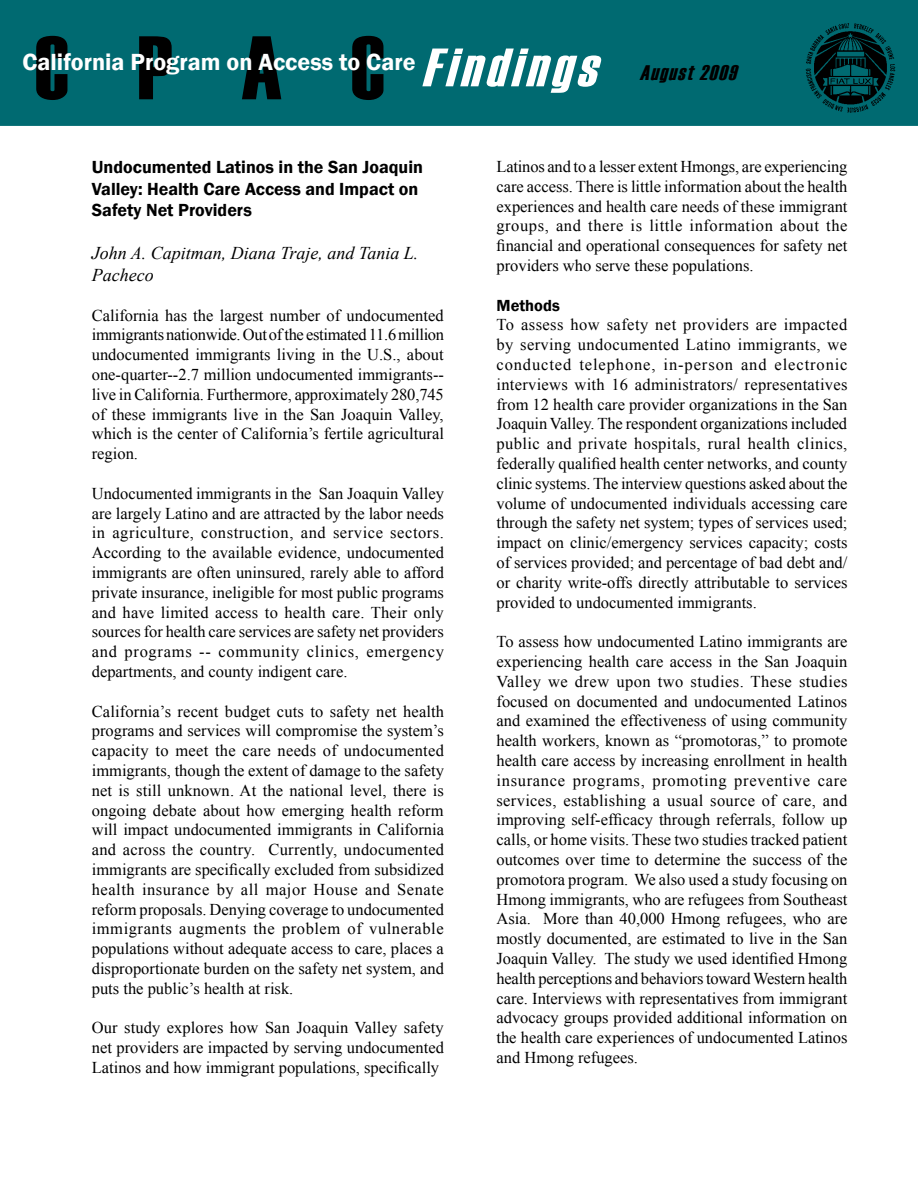
<style>
.page{position:relative;width:918px;height:1188px;background:#fff}
.page>*{position:absolute;margin:0;border:0;box-sizing:border-box;transform-origin:0 0}
.t1{font:italic 54px "Haettenschweiler";color:#fff}
.t2{font:600 24px "Franklin Gothic";color:#fff}
.t3{font:italic 21px "Haettenschweiler";color:#000}
.t4{font:600 18px/21.6px "Franklin Gothic";color:#000}
.t5{font:italic 18px/21.6px "Times New Roman";color:#000}
.t6{font:16.5px/19.8px "Times New Roman";color:#000;text-align:justify}
.t7{font:600 16.5px "Franklin Gothic";color:#000}
.s1{font-style:normal;font-size:90px;color:#000}
</style>
<div class="page">
<div style="left:6px;top:6px;width:906px;height:114px;background:#006a71"></div>
<div style="left:0;top:0;width:918px;height:126px;border:12px solid #006a71"></div>
<img style="left:792px;top:7px;width:122px;height:119px">
<h1 class="t1" style="left:35px;top:37px;width:577px"><span class="s1">C P A C</span> Findings</h1>
<h2 class="t2" style="left:23px;top:47px;width:394px">California Program on Access to Care</h2>
<p class="t3" style="left:640px;top:61px;width:103px">August2009</p>
<p class="t4" style="left:92px;top:156px;width:333px">Undocumented Latinos in the San Joaquin<br>Valley: Health Care Access and Impact on<br>Safety Net Providers</p>
<p class="t5" style="left:92px;top:242px;width:328px">John A. Capitman, Diana Traje, and Tania L.<br>Pacheco</p>
<p class="t6" style="left:92px;top:305px;width:354px">California has the largest number of undocumented immigrants nationwide. Out of the estimated 11.6 million undocumented immigrants living in the U.S., about one-quarter--2.7 million undocumented immigrants-- live in California. Furthermore, approximately 280,745 of these immigrants live in the San Joaquin Valley, which is the center of California’s fertile agricultural region.</p>
<p class="t6" style="left:92px;top:483px;width:354px">Undocumented immigrants in the San Joaquin Valley are largely Latino and are attracted by the labor needs in agriculture, construction, and service sectors.<br>According to the available evidence, undocumented immigrants are often uninsured, rarely able to afford private insurance, ineligible for most public programs and have limited access to health care. Their only sources for health care services are safety net providers and programs -- community clinics, emergency departments, and county indigent care.</p>
<p class="t6" style="left:92px;top:701px;width:354px">California’s recent budget cuts to safety net health programs and services will compromise the system’s capacity to meet the care needs of undocumented immigrants, though the extent of damage to the safety net is still unknown. At the national level, there is ongoing debate about how emerging health reform will impact undocumented immigrants in California and across the country. Currently, undocumented immigrants are specifically excluded from subsidized health insurance by all major House and Senate reform proposals. Denying coverage to undocumented immigrants augments the problem of vulnerable populations without adequate access to care, places a disproportionate burden on the safety net system, and puts the public’s health at risk.</p>
<p class="t6" style="left:92px;top:1018px;width:354px">Our study explores how San Joaquin Valley safety net providers are impacted by serving undocumented Latinos and how immigrant populations, specifically</p>
<p class="t6" style="left:496px;top:156px;width:353px">Latinos and to a lesser extent Hmongs, are experiencing care access. There is little information about the health experiences and health care needs of these immigrant groups, and there is little information about the financial and operational consequences for safety net providers who serve these populations.</p>
<p class="t7" style="left:496px;top:295px;width:65px">Methods</p>
<p class="t6" style="left:496px;top:315px;width:353px">To assess how safety net providers are impacted by serving undocumented Latino immigrants, we conducted telephone, in-person and electronic interviews with 16 administrators/ representatives from 12 health care provider organizations in the San Joaquin Valley. The respondent organizations included public and private hospitals, rural health clinics, federally qualified health center networks, and county clinic systems. The interview questions asked about the volume of undocumented individuals accessing care through the safety net system; types of services used; impact on clinic/emergency services capacity; costs of services provided; and percentage of bad debt and/ or charity write-offs directly attributable to services provided to undocumented immigrants.</p>
<p class="t6" style="left:496px;top:632px;width:353px">To assess how undocumented Latino immigrants are experiencing health care access in the San Joaquin Valley we drew upon two studies. These studies focused on documented and undocumented Latinos and examined the effectiveness of using community health workers, known as “promotoras,” to promote health care access by increasing enrollment in health insurance programs, promoting preventive care services, establishing a usual source of care, and improving self-efficacy through referrals, follow up calls, or home visits. These two studies tracked patient outcomes over time to determine the success of the promotora program. We also used a study focusing on Hmong immigrants, who are refugees from Southeast Asia. More than 40,000 Hmong refugees, who are mostly documented, are estimated to live in the San Joaquin Valley. The study we used identified Hmong health perceptions and behaviors toward Western health care. Interviews with representatives from immigrant advocacy groups provided additional information on the health care experiences of undocumented Latinos and Hmong refugees.</p>
</div>
